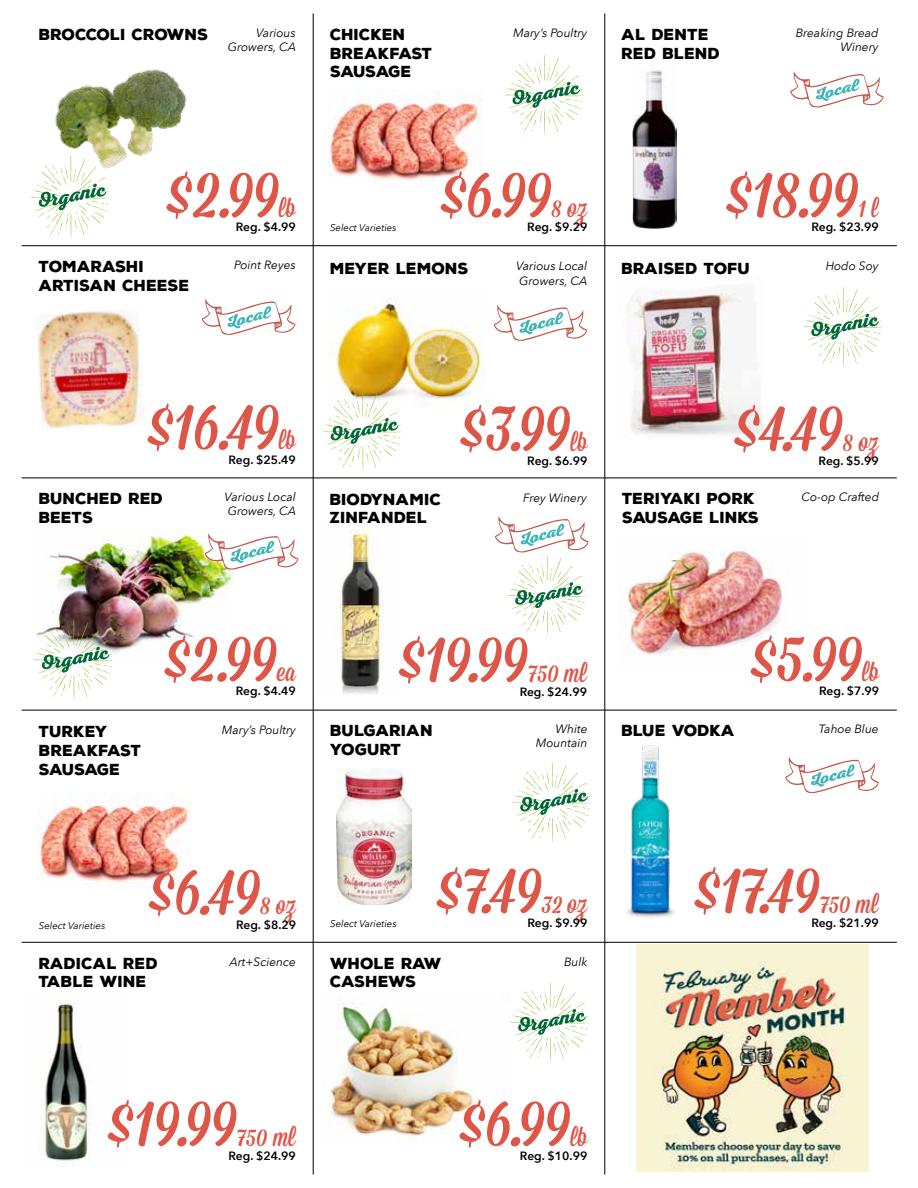
<style>
.page{position:relative;width:918px;height:1188px;background:#fff}
.page>*{position:absolute;margin:0;border:0;box-sizing:border-box;transform-origin:0 0}
.t1{font:72px "Mission Script";color:#dd5648}
.t2{font:27px "Mission Script";color:#dd5648}
.t3{font:900 15.45px/18.6px "Nexa Rust Sans";color:#000}
.t4{font:italic 12px/14.4px "Avenir Next LT Pro";color:#000;text-align:right}
.t5{font:600 12px "Avenir Next LT Pro";color:#000}
.t6{font:italic 9.75px "Avenir Next LT Pro";color:#000}
</style>
<div class="page">
<hr style="left:313px;top:14px;width:1px;height:1160px;background:#000">
<hr style="left:605px;top:14px;width:1px;height:1160px;background:#000">
<hr style="left:22px;top:942px;width:875px;height:1px;background:#000">
<hr style="left:22px;top:710px;width:875px;height:1px;background:#000">
<hr style="left:22px;top:478px;width:875px;height:1px;background:#000">
<hr style="left:22px;top:245px;width:875px;height:1px;background:#000">
<img style="left:632px;top:70px;width:44px;height:158px">
<img style="left:328px;top:89px;width:154px;height:93px">
<img style="left:40px;top:1003px;width:51px;height:158px">
<img style="left:322px;top:997px;width:153px;height:141px">
<img style="left:38px;top:792px;width:153px;height:92px">
<img style="left:626px;top:551px;width:160px;height:105px">
<svg style="left:31px;top:173px;width:78px;height:66px"></svg>
<img style="left:626px;top:292px;width:138px;height:143px">
<svg style="left:804px;top:287px;width:78px;height:80px"></svg>
<svg style="left:511px;top:982px;width:78px;height:81px"></svg>
<img style="left:339px;top:522px;width:44px;height:172px">
<svg style="left:505px;top:55px;width:78px;height:80px"></svg>
<img style="left:329px;top:299px;width:156px;height:105px">
<svg style="left:323px;top:391px;width:83px;height:81px"></svg>
<svg style="left:494px;top:305px;width:93px;height:36px"></svg>
<svg style="left:790px;top:71px;width:94px;height:37px"></svg>
<svg style="left:202px;top:299px;width:93px;height:36px"></svg>
<svg style="left:495px;top:516px;width:95px;height:120px"></svg>
<img style="left:49px;top:529px;width:184px;height:123px">
<img style="left:34px;top:620px;width:83px;height:80px">
<svg style="left:205px;top:533px;width:93px;height:37px"></svg>
<img style="left:636px;top:945px;width:233px;height:227px">
<svg style="left:785px;top:757px;width:94px;height:36px"></svg>
<img style="left:627px;top:745px;width:47px;height:173px">
<svg style="left:513px;top:762px;width:78px;height:81px"></svg>
<img style="left:337px;top:768px;width:74px;height:137px">
<img style="left:36px;top:310px;width:107px;height:119px">
<img style="left:41px;top:69px;width:146px;height:104px">
<p class="t3" style="left:39px;top:26px;width:171px">BROCCOLI CROWNS</p>
<p class="t4" style="left:228px;top:26px;width:70px">Various<br>Growers, CA</p>
<p class="t3" style="left:330px;top:26px;width:104px">CHICKEN<br>BREAKFAST<br>SAUSAGE</p>
<p class="t4" style="left:513px;top:26px;width:76px">Mary’s Poultry</p>
<p class="t3" style="left:622px;top:26px;width:100px">AL DENTE<br>RED BLEND</p>
<p class="t4" style="left:796px;top:26px;width:84px">Breaking Bread<br>Winery</p>
<h1 class="t1" style="left:166px;top:149px;width:114px">$2.99</h1>
<h2 class="t2" style="left:279px;top:192px;width:18px">lb</h2>
<p class="t5" style="left:236px;top:220px;width:62px">Reg. $4.99</p>
<p class="t6" style="left:330px;top:222px;width:68px">Select Varieties</p>
<h1 class="t1" style="left:440px;top:149px;width:113px">$6.99</h1>
<h2 class="t2" style="left:552px;top:192px;width:37px">8 oz</h2>
<p class="t5" style="left:527px;top:220px;width:62px">Reg. $9.29</p>
<h1 class="t1" style="left:726px;top:149px;width:134px">$18.99</h1>
<h2 class="t2" style="left:858px;top:192px;width:22px">1 l</h2>
<p class="t5" style="left:811px;top:220px;width:69px">Reg. $23.99</p>
<p class="t3" style="left:39px;top:258px;width:152px">TOMARASHI<br>ARTISAN CHEESE</p>
<p class="t4" style="left:234px;top:258px;width:63px">Point Reyes</p>
<p class="t3" style="left:330px;top:259px;width:140px">MEYER LEMONS</p>
<p class="t4" style="left:516px;top:259px;width:73px;text-align:left">Various Local<br>Growers, CA</p>
<p class="t3" style="left:621px;top:259px;width:130px">BRAISED TOFU</p>
<p class="t4" style="left:826px;top:259px;width:54px">Hodo Soy</p>
<h1 class="t1" style="left:147px;top:381px;width:133px">$16.49</h1>
<h2 class="t2" style="left:279px;top:424px;width:18px">lb</h2>
<p class="t5" style="left:229px;top:452px;width:69px">Reg. $25.49</p>
<h1 class="t1" style="left:460px;top:383px;width:112px">$3.99</h1>
<h2 class="t2" style="left:570px;top:425px;width:18px">lb</h2>
<p class="t5" style="left:527px;top:454px;width:62px">Reg. $6.99</p>
<h1 class="t1" style="left:734px;top:383px;width:111px">$4.49</h1>
<h2 class="t2" style="left:843px;top:425px;width:37px">8 oz</h2>
<p class="t5" style="left:819px;top:454px;width:62px">Reg. $5.99</p>
<p class="t3" style="left:39px;top:490px;width:126px">BUNCHED RED<br>BEETS</p>
<p class="t4" style="left:225px;top:490px;width:73px;text-align:left">Various Local<br>Growers, CA</p>
<p class="t3" style="left:330px;top:490px;width:113px">BIODYNAMIC<br>ZINFANDEL</p>
<p class="t4" style="left:523px;top:490px;width:65px">Frey Winery</p>
<p class="t3" style="left:622px;top:490px;width:139px">TERIYAKI PORK<br>SAUSAGE LINKS</p>
<p class="t4" style="left:802px;top:490px;width:79px">Co-op Crafted</p>
<h1 class="t1" style="left:164px;top:613px;width:114px">$2.99</h1>
<h2 class="t2" style="left:277px;top:656px;width:21px">ea</h2>
<p class="t5" style="left:236px;top:684px;width:62px">Reg. $4.49</p>
<p class="t3" style="left:39px;top:723px;width:104px">TURKEY<br>BREAKFAST<br>SAUSAGE</p>
<p class="t4" style="left:222px;top:723px;width:76px">Mary’s Poultry</p>
<h1 class="t1" style="left:399px;top:614px;width:131px">$19.99</h1>
<h2 class="t2" style="left:528px;top:656px;width:61px">750 ml</h2>
<p class="t5" style="left:520px;top:685px;width:69px">Reg. $24.99</p>
<p class="t3" style="left:330px;top:721px;width:104px">BULGARIAN<br>YOGURT</p>
<p class="t4" style="left:536px;top:721px;width:53px">White<br>Mountain</p>
<h1 class="t1" style="left:750px;top:613px;width:113px">$5.99</h1>
<h2 class="t2" style="left:862px;top:656px;width:18px">lb</h2>
<p class="t5" style="left:819px;top:684px;width:62px">Reg. $7.99</p>
<p class="t3" style="left:622px;top:721px;width:115px">BLUE VODKA</p>
<p class="t4" style="left:819px;top:721px;width:61px">Tahoe Blue</p>
<p class="t6" style="left:39px;top:919px;width:68px">Select Varieties</p>
<h1 class="t1" style="left:148px;top:846px;width:113px">$6.49</h1>
<h2 class="t2" style="left:260px;top:889px;width:37px">8 oz</h2>
<p class="t5" style="left:236px;top:917px;width:62px">Reg. $8.29</p>
<p class="t6" style="left:330px;top:918px;width:68px">Select Varieties</p>
<h1 class="t1" style="left:436px;top:845px;width:107px">$7.49</h1>
<h2 class="t2" style="left:542px;top:887px;width:47px">32 oz</h2>
<p class="t5" style="left:527px;top:916px;width:62px">Reg. $9.99</p>
<h1 class="t1" style="left:694px;top:845px;width:127px">$17.49</h1>
<h2 class="t2" style="left:820px;top:887px;width:61px">750 ml</h2>
<p class="t5" style="left:811px;top:916px;width:69px">Reg. $21.99</p>
<p class="t3" style="left:39px;top:954px;width:121px">RADICAL RED<br>TABLE WINE</p>
<p class="t4" style="left:230px;top:954px;width:68px">Art+Science</p>
<p class="t3" style="left:330px;top:954px;width:113px">WHOLE RAW<br>CASHEWS</p>
<p class="t4" style="left:564px;top:954px;width:25px">Bulk</p>
<h1 class="t1" style="left:107px;top:1078px;width:131px">$19.99</h1>
<h2 class="t2" style="left:237px;top:1120px;width:61px">750 ml</h2>
<p class="t5" style="left:229px;top:1149px;width:69px">Reg. $24.99</p>
<h1 class="t1" style="left:459px;top:1078px;width:113px">$6.99</h1>
<h2 class="t2" style="left:570px;top:1120px;width:18px">lb</h2>
<p class="t5" style="left:520px;top:1149px;width:69px">Reg. $10.99</p>
</div>
